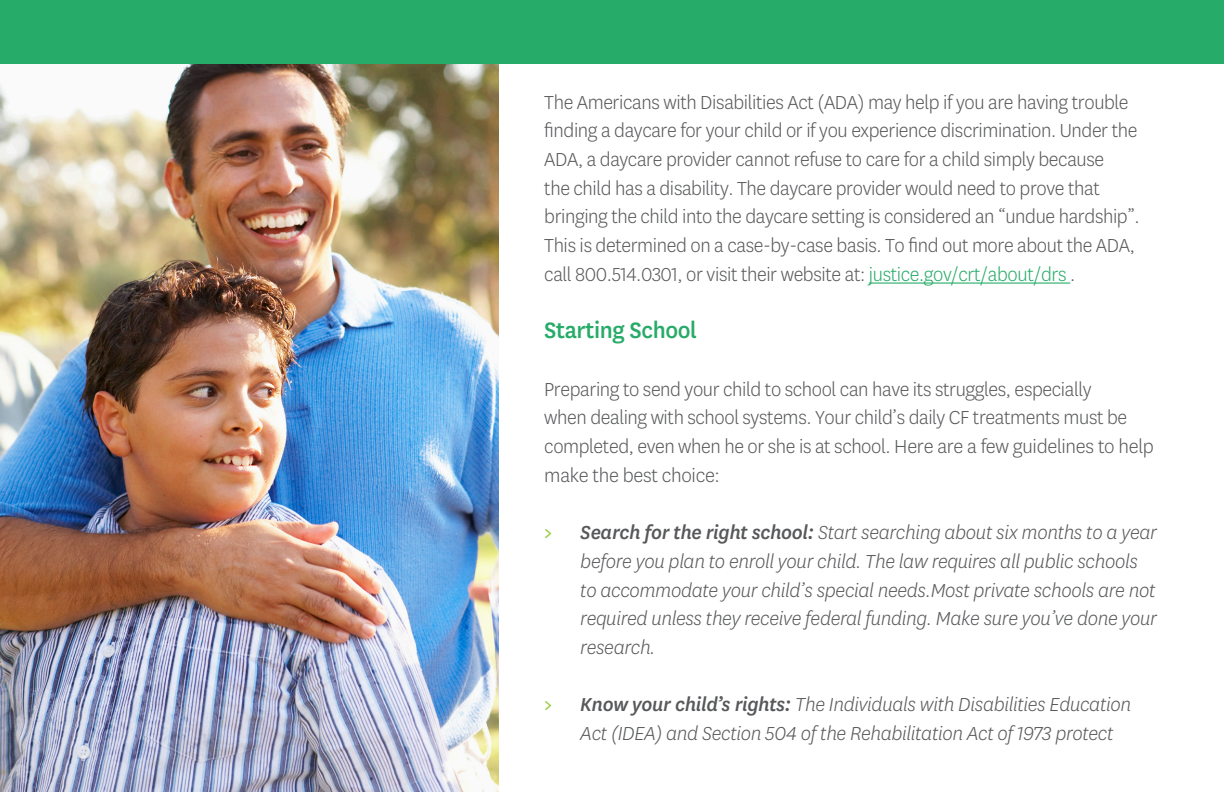
<style>
.page{position:relative;width:1224px;height:792px;background:#fff}
.page>*{position:absolute;margin:0;border:0;box-sizing:border-box;transform-origin:0 0}
.Paragraph_Style_1{font:500 26px "Centene Sans";letter-spacing:-.015em;color:#26ab68}
.Paragraph_Style_1-2{font:300 22px/28.8px "Centene Sans";letter-spacing:-.02em;color:#57585a;scale:.96 1}
.t1{font:italic 300 22px/28.8px "Centene Sans";letter-spacing:-.015em;color:#57585a}
.s1{color:#26ab68}
.s2{font-weight:500;font-style:normal;color:#99ca3b}
.s3{font-weight:500}
</style>
<div class="page">
<img style="left:0;top:63px;width:498px;height:729px">
<hr style="left:869px;top:283px;width:201px;height:1px;background:#26ab68">
<div style="left:0;top:0;width:1224px;height:63px;background:#26ab68"></div>
<p class="Paragraph_Style_1-2" style="left:544px;top:88px;width:622px">The Americans with Disabilities Act (ADA) may help if you are having trouble finding a daycare for your child or if you experience discrimination. Under the ADA, a daycare provider cannot refuse to care for a child simply because<br>the child has a disability. The daycare provider would need to prove that bringing the child into the daycare setting is considered an “undue hardship”.<br>This is determined on a case-by-case basis. To find out more about the ADA, call 800.514.0301, or visit their website at: <span class="s1">justice.gov/crt/about/drs</span> .</p>
<p class="Paragraph_Style_1" style="left:544px;top:316px;width:154px">Starting School</p>
<p class="Paragraph_Style_1-2" style="left:544px;top:375px;width:637px">Preparing to send your child to school can have its struggles, especially<br>when dealing with school systems. Your child’s daily CF treatments must be completed, even when he or she is at school. Here are a few guidelines to help make the best choice:</p>
<p class="t1" style="left:580px;top:518px;width:578px;text-indent:-36px"><span class="s2">&gt;</span> <span class="s3">Search for the right school:</span> Start searching about six months to a year before you plan to enroll your child. The law requires all public schools to accommodate your child’s special needs.Most private schools are not required unless they receive federal funding. Make sure you’ve done your research.</p>
<p class="t1" style="left:580px;top:691px;width:552px;text-indent:-36px"><span class="s2">&gt;</span> <span class="s3">Know your child’s rights:</span> The Individuals with Disabilities Education<br>Act (IDEA) and Section 504 of the Rehabilitation Act of 1973 protect</p>
</div>
